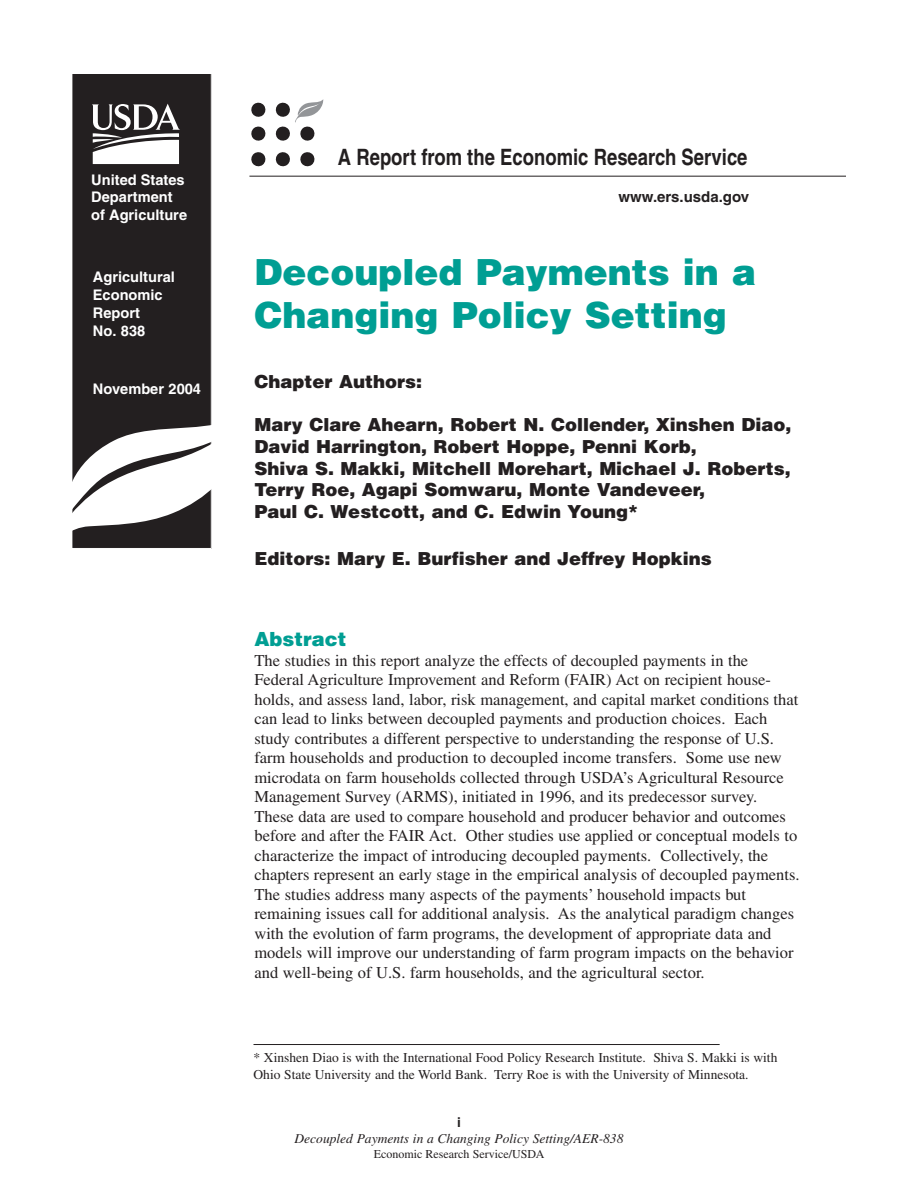
<style>
.page{position:relative;width:918px;height:1188px;background:#fff}
.page>*{position:absolute;margin:0;border:0;box-sizing:border-box;transform-origin:0 0}
.t1{font:900 36px/43.2px "Helvetica";color:#009e93}
.t2{font:700 condensed 22.5px "Helvetica";color:#231f20}
.t3{font:900 19.5px "Helvetica";color:#009e93}
.t4{font:900 18px/21.6px "Helvetica";color:#231f20}
.t5{font:16.5px/19.5px "Times";color:#231f20}
.t6{font:700 15px "Helvetica";color:#231f20}
.t7{font:700 14.7px/18px "Helvetica";color:#fff}
.t8{font:13.5px/16.5px "Times";color:#231f20}
.t9{font:italic 13.5px "Times";color:#231f20}
.t10{font:700 13.5px "Helvetica";color:#231f20}
.t11{font:12px "Times";color:#231f20}
</style>
<div class="page">
<div style="left:72px;top:74px;width:139px;height:333px;background:#231f20"></div>
<svg style="left:72px;top:407px;width:140px;height:142px"></svg>
<hr style="left:249px;top:176px;width:597px;height:1px;background:#231f20">
<svg style="left:92px;top:104px;width:88px;height:60px"></svg>
<svg style="left:300px;top:152px;width:15px;height:15px"></svg>
<svg style="left:275px;top:99px;width:48px;height:42px"></svg>
<svg style="left:275px;top:152px;width:15px;height:15px"></svg>
<svg style="left:251px;top:102px;width:15px;height:15px"></svg>
<svg style="left:251px;top:126px;width:15px;height:15px"></svg>
<svg style="left:251px;top:152px;width:15px;height:15px"></svg>
<hr style="left:254px;top:1044px;width:466px;height:1px;background:#231f20">
<p class="t7" style="left:91px;top:172px;width:97px;line-height:17.5px">United States<br>Department of Agriculture</p>
<p class="t7" style="left:93px;top:270px;width:84px">Agricultural<br>Economic<br>Report<br>No. 838</p>
<p class="t7" style="left:93px;top:381px;width:110px">November 2004</p>
<h2 class="t2" style="left:338px;top:149px;width:411px">A Report from the Economic Research Service</h2>
<p class="t6" style="left:619px;top:191px;width:132px">www.ers.usda.gov</p>
<h1 class="t1" style="left:254px;top:253px;width:503px">Decoupled Payments in a<br>Changing Policy Setting</h1>
<p class="t4" style="left:254px;top:372px;width:169px">Chapter Authors:</p>
<p class="t4" style="left:254px;top:416px;width:539px">Mary Clare Ahearn, Robert N. Collender, Xinshen Diao, David Harrington, Robert Hoppe, Penni Korb,<br>Shiva S. Makki, Mitchell Morehart, Michael J. Roberts, Terry Roe, Agapi Somwaru, Monte Vandeveer,<br>Paul C. Westcott, and C. Edwin Young*</p>
<p class="t4" style="left:254px;top:549px;width:459px">Editors: Mary E. Burfisher and Jeffrey Hopkins</p>
<p class="t3" style="left:254px;top:632px;width:94px">Abstract</p>
<p class="t5" style="left:254px;top:652px;width:547px">The studies in this report analyze the effects of decoupled payments in the Federal Agriculture Improvement and Reform (FAIR) Act on recipient house&shy;holds, and assess land, labor, risk management, and capital market conditions that can lead to links between decoupled payments and production choices. Each study contributes a different perspective to understanding the response of U.S. farm households and production to decoupled income transfers. Some use new microdata on farm households collected through USDA’s Agricultural Resource Management Survey (ARMS), initiated in 1996, and its predecessor survey.<br>These data are used to compare household and producer behavior and outcomes before and after the FAIR Act. Other studies use applied or conceptual models to characterize the impact of introducing decoupled payments. Collectively, the chapters represent an early stage in the empirical analysis of decoupled payments.<br>The studies address many aspects of the payments’ household impacts but remaining issues call for additional analysis. As the analytical paradigm changes with the evolution of farm programs, the development of appropriate data and models will improve our understanding of farm program impacts on the behavior and well-being of U.S. farm households, and the agricultural sector.</p>
<p class="t8" style="left:254px;top:1051px;width:525px">* Xinshen Diao is with the International Food Policy Research Institute. Shiva S. Makki is with<br>Ohio State University and the World Bank. Terry Roe is with the University of Minnesota.</p>
<p class="t10" style="left:457px;top:1117px;width:5px">i</p>
<p class="t9" style="left:295px;top:1133px;width:330px">Decoupled Payments in a Changing Policy Setting/AER-838</p>
<p class="t11" style="left:374px;top:1150px;width:172px">Economic Research Service/USDA</p>
</div>
